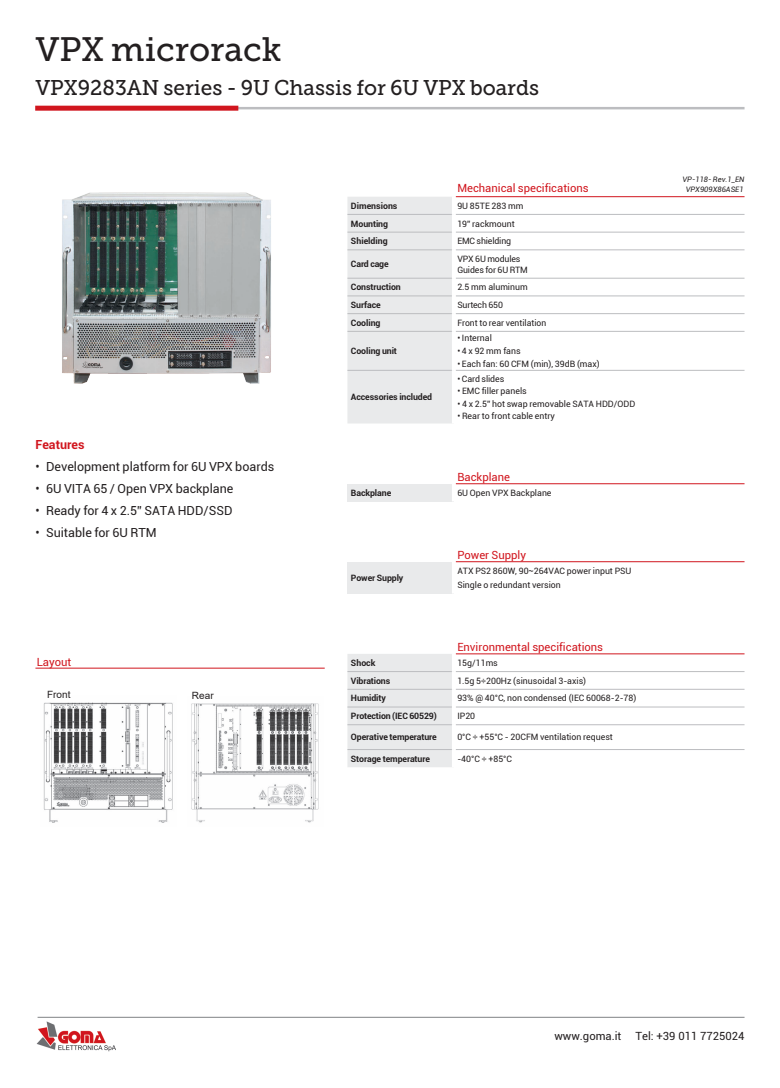
<style>
.page{position:relative;width:780px;height:1088px;background:#fff}
.page>*{position:absolute;margin:0;border:0;box-sizing:border-box;transform-origin:0 0}
.t1{font:33.75px "Museo Slab 500";color:#231f20}
.t2{font:21.25px "Museo Slab 500";color:#231f20}
.t3{font:12.5px "Roboto";color:#231f20}
.t4{font:700 12.5px "Roboto";color:#d1161e}
.t5{font:11.25px "Roboto";color:#d1161e}
.t6{font:11.25px "Roboto";color:#231f20}
.t7{font:10px "Arial";color:#231f20}
.t8{font:8.75px/11.2px "Roboto";color:#231f20}
.t9{font:700 8.75px "Roboto";letter-spacing:-.01em;color:#231f20}
.t10{font:italic 7.5px "Roboto";color:#231f20}
.s1{font-family:"Arial"}
</style>
<div class="page">
<img style="left:43px;top:702px;width:130px;height:121px">
<hr style="left:230px;top:107px;width:514px;height:2px;background:#bcbdc0">
<div style="left:35px;top:106px;width:203px;height:5px;background:#d1161e"></div>
<img style="left:62px;top:192px;width:209px;height:192px">
<hr style="left:35px;top:668px;width:290px;height:1px;background:#d1161e">
<div style="left:347px;top:484px;width:107px;height:17px;background:#e9eaeb"></div>
<hr style="left:455px;top:483px;width:289px;height:1px;background:#d1161e">
<hr style="left:452px;top:484px;width:3px;height:17px;background:#fff">
<div style="left:347px;top:197px;width:105px;height:226px;background:#e9eaeb"></div>
<svg style="left:456px;top:197px;width:288px;height:173px"></svg>
<hr style="left:347px;top:214px;width:105px;height:1px;background:#bcbdc0">
<hr style="left:455px;top:214px;width:289px;height:1px;background:#bcbdc0">
<hr style="left:347px;top:232px;width:105px;height:1px;background:#bcbdc0">
<hr style="left:455px;top:232px;width:289px;height:1px;background:#bcbdc0">
<hr style="left:347px;top:249px;width:105px;height:1px;background:#bcbdc0">
<hr style="left:455px;top:249px;width:289px;height:1px;background:#bcbdc0">
<hr style="left:347px;top:278px;width:105px;height:1px;background:#bcbdc0">
<hr style="left:455px;top:278px;width:289px;height:1px;background:#bcbdc0">
<hr style="left:347px;top:296px;width:105px;height:1px;background:#bcbdc0">
<hr style="left:455px;top:296px;width:289px;height:1px;background:#bcbdc0">
<hr style="left:347px;top:313px;width:105px;height:1px;background:#bcbdc0">
<hr style="left:455px;top:313px;width:289px;height:1px;background:#bcbdc0">
<hr style="left:347px;top:331px;width:105px;height:1px;background:#bcbdc0">
<hr style="left:455px;top:331px;width:289px;height:1px;background:#bcbdc0">
<hr style="left:347px;top:370px;width:105px;height:1px;background:#bcbdc0">
<hr style="left:455px;top:370px;width:289px;height:1px;background:#bcbdc0">
<hr style="left:455px;top:196px;width:289px;height:1px;background:#d1161e">
<svg style="left:347px;top:654px;width:397px;height:113px"></svg>
<hr style="left:347px;top:671px;width:105px;height:1px;background:#bcbdc0">
<hr style="left:455px;top:671px;width:289px;height:1px;background:#bcbdc0">
<hr style="left:347px;top:689px;width:105px;height:1px;background:#bcbdc0">
<hr style="left:455px;top:689px;width:289px;height:1px;background:#bcbdc0">
<hr style="left:347px;top:707px;width:105px;height:1px;background:#bcbdc0">
<hr style="left:455px;top:707px;width:289px;height:1px;background:#bcbdc0">
<hr style="left:347px;top:724px;width:105px;height:1px;background:#bcbdc0">
<hr style="left:455px;top:724px;width:289px;height:1px;background:#bcbdc0">
<hr style="left:347px;top:749px;width:105px;height:1px;background:#bcbdc0">
<hr style="left:455px;top:749px;width:289px;height:1px;background:#bcbdc0">
<hr style="left:455px;top:653px;width:289px;height:1px;background:#d1161e">
<hr style="left:452px;top:654px;width:3px;height:17px;background:#fff">
<hr style="left:452px;top:671px;width:3px;height:18px;background:#fff">
<hr style="left:452px;top:689px;width:3px;height:18px;background:#fff">
<hr style="left:452px;top:707px;width:3px;height:18px;background:#fff">
<hr style="left:452px;top:725px;width:3px;height:24px;background:#fff">
<hr style="left:452px;top:749px;width:3px;height:18px;background:#fff">
<div style="left:347px;top:562px;width:107px;height:32px;background:#e9eaeb"></div>
<hr style="left:455px;top:561px;width:289px;height:1px;background:#d1161e">
<hr style="left:452px;top:562px;width:3px;height:32px;background:#fff">
<hr style="left:38px;top:1017px;width:706px;height:1px;background:#808285">
<img style="left:36px;top:1022px;width:80px;height:29px">
<img style="left:191px;top:703px;width:128px;height:120px">
<h1 class="t1" style="left:35px;top:30px;width:248px">VPX microrack</h1>
<h2 class="t2" style="left:35px;top:75px;width:505px">VPX9283AN series - 9U Chassis for 6U VPX boards</h2>
<p class="t10" style="left:682px;top:174px;width:63px">VP-118- Rev.1_EN</p>
<p class="t5" style="left:457px;top:180px;width:133px">Mechanical specifications</p>
<p class="t10" style="left:685px;top:184px;width:59px">VPX909X86ASE1</p>
<p class="t9" style="left:351px;top:199px;width:48px">Dimensions</p>
<p class="t8" style="left:457px;top:200px;width:68px">9U 85TE 283 mm</p>
<p class="t9" style="left:351px;top:217px;width:39px">Mounting</p>
<p class="t8" style="left:457px;top:217px;width:59px">19” rackmount</p>
<p class="t9" style="left:351px;top:235px;width:38px">Shielding</p>
<p class="t8" style="left:457px;top:235px;width:55px">EMC shielding</p>
<p class="t9" style="left:351px;top:258px;width:39px">Card cage</p>
<p class="t8" style="left:457px;top:253px;width:72px">VPX 6U modules<br>Guides for 6U RTM</p>
<p class="t9" style="left:351px;top:281px;width:51px">Construction</p>
<p class="t8" style="left:457px;top:281px;width:72px">2.5 mm aluminum</p>
<p class="t9" style="left:351px;top:299px;width:31px">Surface</p>
<p class="t8" style="left:457px;top:299px;width:47px">Surtech 650</p>
<p class="t9" style="left:351px;top:316px;width:31px">Cooling</p>
<p class="t8" style="left:457px;top:317px;width:90px">Front to rear ventilation</p>
<p class="t9" style="left:351px;top:345px;width:48px">Cooling unit</p>
<p class="t8" style="left:457px;top:332px;width:36px">• Internal</p>
<p class="t8" style="left:457px;top:345px;width:65px">• 4 x 92 mm fans</p>
<p class="t8" style="left:457px;top:358px;width:144px">• Each fan: 60 CFM (min), 39dB (max)</p>
<h3 class="t4" style="left:35px;top:435px;width:50px">Features</h3>
<h3 class="t3" style="left:35px;top:458px;width:240px">• Development platform for 6U VPX boards</h3>
<h3 class="t3" style="left:35px;top:480px;width:199px">• 6U VITA 65 / Open VPX backplane</h3>
<h3 class="t3" style="left:35px;top:502px;width:198px">• Ready for 4 x 2.5” SATA HDD/SSD</h3>
<h3 class="t3" style="left:35px;top:524px;width:123px">• Suitable for 6U RTM</h3>
<p class="t5" style="left:37px;top:654px;width:36px">Layout</p>
<p class="t7" style="left:47px;top:687px;width:25px">Front</p>
<p class="t7" style="left:192px;top:689px;width:23px">Rear</p>
<p class="t9" style="left:351px;top:391px;width:83px">Accessories included</p>
<p class="t8" style="left:457px;top:372px;width:48px">• Card slides</p>
<p class="t8" style="left:457px;top:385px;width:71px">• EMC filler panels</p>
<p class="t8" style="left:457px;top:397px;width:179px">• 4 x 2.5” hot swap removable SATA HDD/ODD</p>
<p class="t8" style="left:457px;top:410px;width:99px">• Rear to front cable entry</p>
<p class="t5" style="left:457px;top:469px;width:54px">Backplane</p>
<p class="t9" style="left:351px;top:487px;width:42px">Backplane</p>
<p class="t8" style="left:457px;top:487px;width:96px">6U Open VPX Backplane</p>
<p class="t5" style="left:457px;top:547px;width:70px">Power Supply</p>
<p class="t9" style="left:351px;top:572px;width:54px">Power Supply</p>
<p class="t8" style="left:457px;top:564px;width:176px;line-height:13.8px">ATX PS2 860W, 90<span class="s1">~</span>264VAC power input PSU<br>Single o redundant version</p>
<p class="t5" style="left:457px;top:639px;width:147px">Environmental specifications</p>
<p class="t9" style="left:351px;top:656px;width:26px">Shock</p>
<p class="t8" style="left:457px;top:657px;width:42px">15g/11ms</p>
<p class="t9" style="left:351px;top:674px;width:41px">Vibrations</p>
<p class="t8" style="left:457px;top:675px;width:130px">1.5g 5÷200Hz (sinusoidal 3-axis)</p>
<p class="t9" style="left:351px;top:692px;width:36px">Humidity</p>
<p class="t8" style="left:457px;top:692px;width:180px">93% @ 40°C, non condensed (IEC 60068-2-78)</p>
<p class="t9" style="left:351px;top:710px;width:87px">Protection (IEC 60529)</p>
<p class="t8" style="left:457px;top:710px;width:19px">IP20</p>
<p class="t9" style="left:351px;top:731px;width:87px">Operative temperature</p>
<p class="t8" style="left:457px;top:731px;width:157px">0°C ÷ +55°C - 20CFM ventilation request</p>
<p class="t9" style="left:351px;top:752px;width:80px">Storage temperature</p>
<p class="t8" style="left:457px;top:753px;width:56px">-40°C ÷ +85°C</p>
<p class="t6" style="left:554px;top:1028px;width:192px">www.goma.it Tel: +39 011 7725024</p>
</div>
